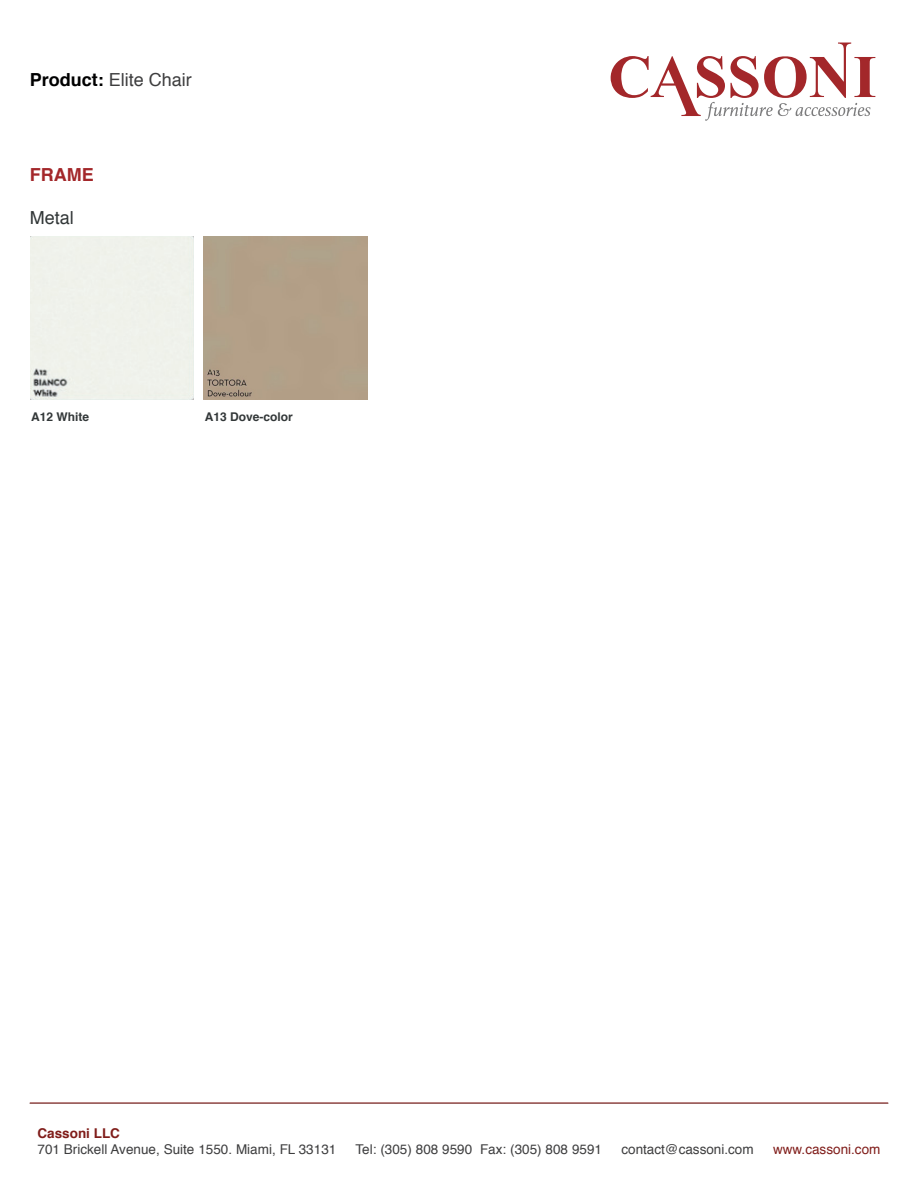
<style>
.page{position:relative;width:918px;height:1188px;background:#fff}
.page>*{position:absolute;margin:0;border:0;box-sizing:border-box;transform-origin:0 0}
.t1{font:18px "Helvetica";color:#3e3e3f}
.t2{font:700 18px "Helvetica";color:#a3272a}
.t3{font:18px "Helvetica";color:#323738}
.t4{font:13.5px "Helvetica";color:#3e3e3f}
.t5{font:13.5px "Helvetica";color:#801d1a}
.t6{font:700 13.5px "Helvetica";color:#801d1a}
.t7{font:700 12px "Helvetica";color:#323738}
.s1{font-weight:700;color:#000001}
</style>
<div class="page">
<div style="left:30px;top:236px;width:164px;height:164px;background:#eff1eb"></div>
<div style="left:204px;top:236px;width:163px;height:164px;background:#b2a088"></div>
<hr style="left:30px;top:1102px;width:858px;height:2px;background:#801d1a">
<svg style="left:611px;top:43px;width:264px;height:78px"></svg>
<h1 class="t1" style="left:30px;top:66px;width:164px"><span class="s1">Product:</span> Elite Chair</h1>
<h1 class="t2" style="left:30px;top:160px;width:65px">FRAME</h1>
<h1 class="t3" style="left:30px;top:204px;width:46px">Metal</h1>
<p class="t7" style="left:31px;top:407px;width:60px">A12 White</p>
<p class="t7" style="left:205px;top:407px;width:90px">A13 Dove-color</p>
<p class="t6" style="left:38px;top:1122px;width:84px">Cassoni LLC</p>
<p class="t4" style="left:38px;top:1139px;width:300px">701 Brickell Avenue, Suite 1550. Miami, FL 33131</p>
<p class="t4" style="left:356px;top:1139px;width:248px">Tel: (305) 808 9590 Fax: (305) 808 9591</p>
<p class="t4" style="left:621px;top:1139px;width:134px">contact@cassoni.com</p>
<p class="t5" style="left:773px;top:1139px;width:109px">www.cassoni.com</p>
</div>
